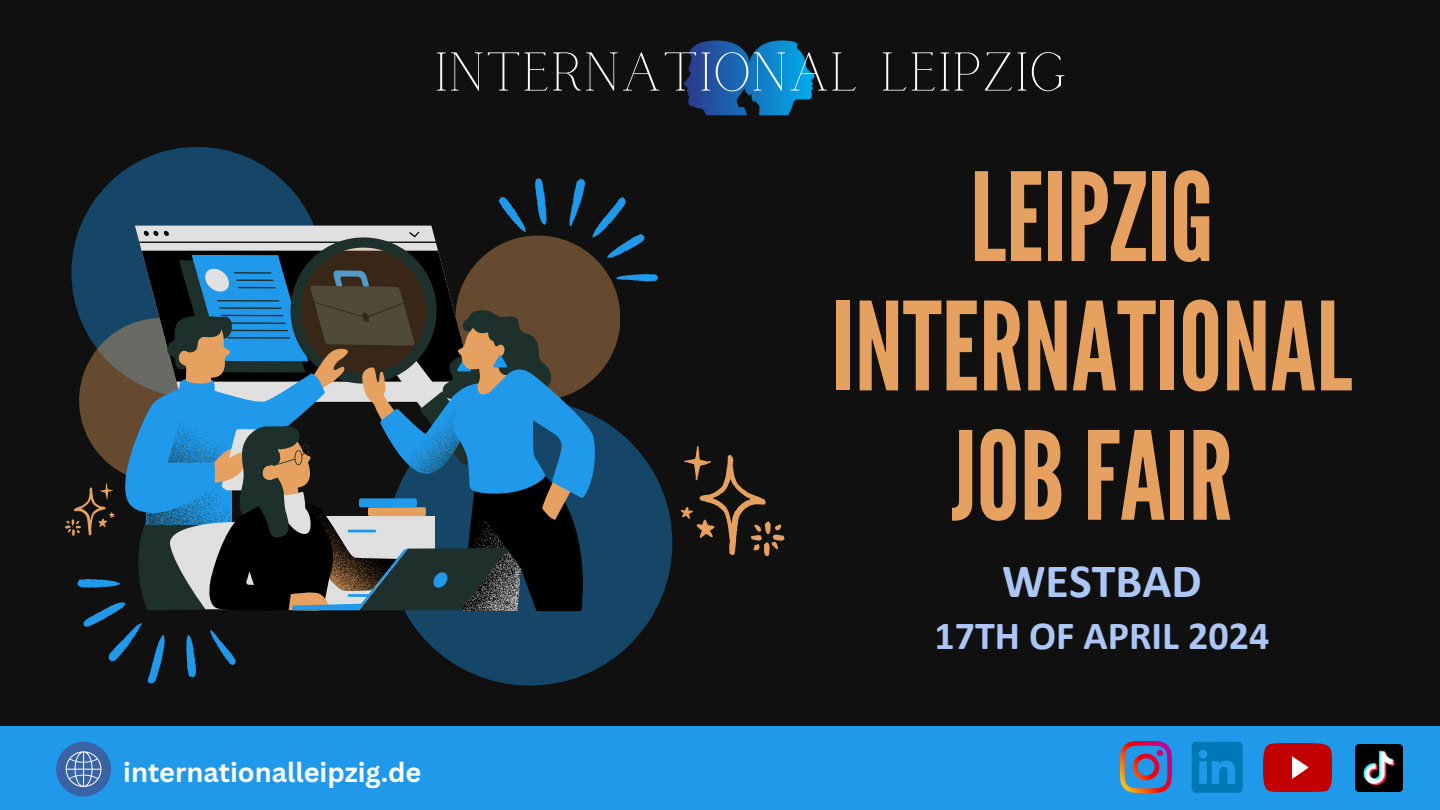
<style>
.page{position:relative;width:1440px;height:810px;background:#101010}
.page>*{position:absolute;margin:0;border:0;box-sizing:border-box;transform-origin:0 0}
.t1{font:122.2px/129.4px "League Gothic";color:#e6a160;text-align:center}
.t2{font:54px "Calgary";color:#fff}
.t3{font:700 48px "Calibri";color:#acc7f6}
.t4{font:700 40px "Calibri";color:#acc7f6}
.t5{font:700 27px "Canva Sans";color:#fff}
</style>
<div class="page">
<div style="left:71px;top:147px;width:252px;height:252px;background:#164667;border-radius:50%"></div>
<svg style="left:65px;top:177px;width:594px;height:508px"></svg>
<svg style="left:681px;top:446px;width:104px;height:111px"></svg>
<div style="left:0;top:727px;width:1440px;height:83px;background:#2199ea"></div>
<svg style="left:56px;top:742px;width:55px;height:55px"></svg>
<img style="left:1120px;top:742px;width:51px;height:51px">
<svg style="left:1192px;top:742px;width:51px;height:51px"></svg>
<img style="left:1263px;top:744px;width:68px;height:48px">
<img style="left:1355px;top:744px;width:47px;height:48px">
<img style="left:683px;top:40px;width:132px;height:76px">
<p class="t2" style="left:434px;top:42px;width:635px">INTERNATIONAL LEIPZIG</p>
<p class="t1" style="left:832px;top:155px;width:522px">LEIPZIG<br>INTERNATIONAL</p>
<p class="t1" style="left:951px;top:414px;width:283px">JOBFAIR</p>
<p class="t3" style="left:1002px;top:561px;width:201px">WESTBAD</p>
<p class="t4" style="left:934px;top:619px;width:336px">17TH OF APRIL 2024</p>
<p class="t5" style="left:123px;top:754px;width:300px">internationalleipzig.de</p>
</div>
